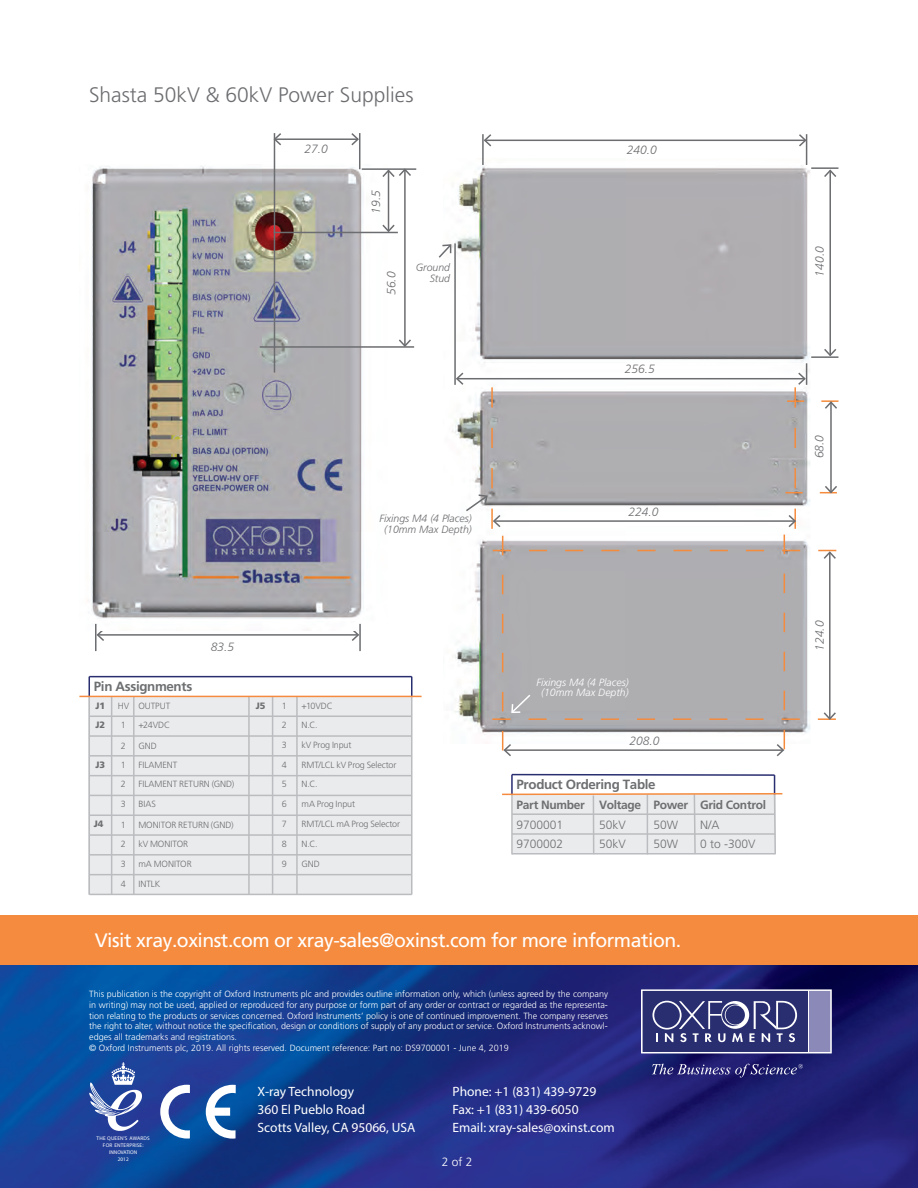
<style>
.page{position:relative;width:918px;height:1188px;background:#fff}
.page>*{position:absolute;margin:0;border:0;box-sizing:border-box;transform-origin:0 0}
.t1{font:300 21px "Frutiger";color:#6c6d70}
.t2{font:19.35px "Frutiger";letter-spacing:-.025em;color:#fff}
.t3{font:13.5px/18px "Myriad Pro";color:#fff}
.t4{font:700 13.35px "Frutiger";letter-spacing:-.025em;color:#6d6f71}
.t5{font:italic 300 12px "Frutiger";color:#6c6d70}
.t6{font:300 12px/18.1px "Frutiger";color:#6d6f71}
.t7{font:700 12px "Frutiger";letter-spacing:-.025em;color:#6d6f71}
.t8{font:300 12px "Frutiger";color:#fff}
.t9{font:italic 300 10.5px/10.5px "Frutiger";color:#6c6d70;text-align:right}
.t10{font:italic 300 10.5px/10.5px "Frutiger";color:#fff;text-align:center}
.t11{font:900 9.15px "Frutiger";color:#6d6f71}
.t12{font:300 9px/10.8px "Frutiger";color:#fff}
.t13{font:300 9px/19.4px "Frutiger";letter-spacing:-.01em;color:#6d6f71}
.t14{font:5.25px/7.2px "Myriad";letter-spacing:.03em;color:#fff;text-align:center}
</style>
<div class="page">
<img style="left:0;top:965px;width:918px;height:223px">
<div style="left:0;top:915px;width:918px;height:50px;background:#f58b3e"></div>
<div style="left:642px;top:990px;width:166px;height:63px;background:#292e70"></div>
<div style="left:810px;top:990px;width:21px;height:63px;background:#8b89b7"></div>
<svg style="left:652px;top:1001px;width:145px;height:41px"></svg>
<svg style="left:652px;top:1064px;width:151px;height:14px;background:#403e83"></svg>
<div style="left:641px;top:989px;width:191px;height:64px;border:2px solid #fff"></div>
<div style="left:89px;top:697px;width:323px;height:197px;background:#eaebec"></div>
<hr style="left:89px;top:676px;width:323px;height:1px;background:#292e70">
<hr style="left:89px;top:874px;width:323px;height:1px;background:#bbbcbf">
<hr style="left:89px;top:854px;width:323px;height:2px;background:#bbbcbf">
<hr style="left:89px;top:834px;width:323px;height:2px;background:#bbbcbf">
<hr style="left:89px;top:815px;width:323px;height:1px;background:#bbbcbf">
<hr style="left:89px;top:795px;width:323px;height:1px;background:#bbbcbf">
<hr style="left:89px;top:775px;width:323px;height:1px;background:#bbbcbf">
<hr style="left:89px;top:755px;width:323px;height:2px;background:#bbbcbf">
<hr style="left:89px;top:735px;width:323px;height:2px;background:#bbbcbf">
<hr style="left:89px;top:716px;width:323px;height:1px;background:#bbbcbf">
<hr style="left:89px;top:894px;width:323px;height:1px;background:#bbbcbf">
<hr style="left:89px;top:696px;width:1px;height:198px;background:#bbbcbf">
<svg style="left:89px;top:677px;width:1px;height:19px"></svg>
<hr style="left:296px;top:696px;width:2px;height:198px;background:#bbbcbf">
<hr style="left:272px;top:696px;width:1px;height:198px;background:#bbbcbf">
<hr style="left:248px;top:696px;width:2px;height:198px;background:#bbbcbf">
<hr style="left:133px;top:696px;width:2px;height:198px;background:#bbbcbf">
<hr style="left:111px;top:696px;width:1px;height:198px;background:#bbbcbf">
<hr style="left:411px;top:696px;width:2px;height:198px;background:#bbbcbf">
<svg style="left:411px;top:677px;width:2px;height:19px"></svg>
<hr style="left:79px;top:696px;width:343px;height:1px;background:#f58b3e">
<svg style="left:89px;top:1062px;width:53px;height:69px;background:#5471b3"></svg>
<svg style="left:206px;top:1085px;width:30px;height:54px"></svg>
<svg style="left:160px;top:1085px;width:30px;height:54px"></svg>
<img style="left:452px;top:159px;width:358px;height:574px">
<hr style="left:98px;top:634px;width:260px;height:2px;background:#6c6d70">
<svg style="left:97px;top:631px;width:9px;height:10px"></svg>
<svg style="left:350px;top:631px;width:9px;height:10px"></svg>
<img style="left:91px;top:165px;width:297px;height:459px">
<hr style="left:260px;top:346px;width:154px;height:2px;background:#6c6d70">
<hr style="left:404px;top:169px;width:2px;height:177px;background:#6c6d70">
<svg style="left:397px;top:338px;width:16px;height:10px"></svg>
<hr style="left:362px;top:168px;width:54px;height:2px;background:#6c6d70">
<hr style="left:388px;top:171px;width:1px;height:60px;background:#6c6d70">
<svg style="left:381px;top:167px;width:32px;height:12px"></svg>
<svg style="left:381px;top:223px;width:15px;height:9px"></svg>
<hr style="left:274px;top:232px;width:124px;height:1px;background:#6c6d70">
<hr style="left:275px;top:138px;width:83px;height:2px;background:#6c6d70">
<svg style="left:273px;top:133px;width:10px;height:14px"></svg>
<svg style="left:350px;top:133px;width:9px;height:13px"></svg>
<hr style="left:274px;top:133px;width:1px;height:240px;background:#6c6d70">
<hr style="left:359px;top:133px;width:1px;height:36px;background:#6c6d70">
<hr style="left:95px;top:624px;width:2px;height:27px;background:#6c6d70">
<hr style="left:359px;top:624px;width:2px;height:27px;background:#6c6d70">
<hr style="left:829px;top:171px;width:2px;height:184px;background:#6c6d70">
<svg style="left:824px;top:169px;width:13px;height:10px"></svg>
<hr style="left:485px;top:140px;width:320px;height:1px;background:#6c6d70">
<svg style="left:484px;top:134px;width:9px;height:13px"></svg>
<svg style="left:797px;top:134px;width:11px;height:14px"></svg>
<hr style="left:457px;top:378px;width:348px;height:1px;background:#6c6d70">
<hr style="left:811px;top:167px;width:27px;height:2px;background:#6c6d70">
<hr style="left:806px;top:134px;width:1px;height:31px;background:#6c6d70">
<hr style="left:454px;top:243px;width:2px;height:142px;background:#6c6d70">
<hr style="left:494px;top:520px;width:301px;height:2px;background:#6c6d70">
<svg style="left:786px;top:347px;width:53px;height:182px"></svg>
<svg style="left:438px;top:243px;width:15px;height:16px"></svg>
<svg style="left:455px;top:371px;width:47px;height:158px"></svg>
<svg style="left:492px;top:535px;width:345px;height:222px"></svg>
<hr style="left:482px;top:134px;width:2px;height:31px;background:#6c6d70">
<svg style="left:502px;top:773px;width:281px;height:82px"></svg>
<h1 class="t1" style="left:89px;top:83px;width:326px">Shasta 50kV &amp; 60kV Power Supplies</h1>
<h3 class="t5" style="left:304px;top:142px;width:25px">27.0</h3>
<h3 class="t5" style="left:369px;top:214px;width:25px;rotate:-90deg">19.5</h3>
<h3 class="t5" style="left:385px;top:295px;width:25px;rotate:-90deg">56.0</h3>
<p class="t9" style="left:416px;top:262px;width:36px">Ground<br>Stud</p>
<h3 class="t5" style="left:627px;top:143px;width:32px">240.0</h3>
<h3 class="t5" style="left:625px;top:362px;width:32px">256.5</h3>
<p class="t9" style="left:380px;top:513px;width:94px;text-align:center">Fixings M4 (4 Places) (10mm Max Depth)</p>
<h3 class="t5" style="left:629px;top:505px;width:32px">224.0</h3>
<h3 class="t5" style="left:211px;top:640px;width:25px">83.5</h3>
<h3 class="t4" style="left:94px;top:678px;width:100px">Pin Assignments</h3>
<p class="t11" style="left:95px;top:700px;width:11px">J1</p>
<p class="t11" style="left:256px;top:700px;width:11px">J5</p>
<p class="t11" style="left:95px;top:719px;width:11px">J2</p>
<p class="t11" style="left:95px;top:759px;width:11px">J3</p>
<p class="t13" style="left:118px;top:696px;width:54px">HV OUTPUT</p>
<p class="t13" style="left:282px;top:697px;width:7px;line-height:18.9px">1<br>2</p>
<p class="t13" style="left:282px;top:735px;width:7px;line-height:19.8px">3<br>4</p>
<p class="t13" style="left:282px;top:775px;width:7px">5</p>
<p class="t13" style="left:282px;top:795px;width:7px">6</p>
<p class="t13" style="left:282px;top:814px;width:7px">7</p>
<p class="t13" style="left:282px;top:834px;width:7px">8</p>
<p class="t13" style="left:282px;top:854px;width:7px">9</p>
<p class="t13" style="left:121px;top:715px;width:7px">1</p>
<p class="t13" style="left:138px;top:715px;width:33px">+24VDC</p>
<p class="t13" style="left:138px;top:736px;width:98px">GND<br>FILAMENT<br>FILAMENT RETURN (GND)</p>
<p class="t13" style="left:138px;top:795px;width:19px">BIAS</p>
<p class="t13" style="left:138px;top:815px;width:97px">MONITOR RETURN (GND) kV MONITOR</p>
<p class="t13" style="left:138px;top:854px;width:55px">mA MONITOR</p>
<p class="t13" style="left:138px;top:874px;width:23px">INTLK</p>
<p class="t13" style="left:121px;top:736px;width:7px;text-align:justify">2<br>1<br>2</p>
<p class="t13" style="left:121px;top:795px;width:7px">3</p>
<p class="t13" style="left:121px;top:815px;width:7px">1<br>2</p>
<p class="t13" style="left:121px;top:854px;width:7px">3</p>
<p class="t13" style="left:121px;top:874px;width:7px">4</p>
<p class="t11" style="left:94px;top:818px;width:11px">J4</p>
<p class="t13" style="left:302px;top:697px;width:33px;line-height:18.9px">+10VDC<br>N.C.</p>
<p class="t13" style="left:302px;top:735px;width:96px;line-height:19.8px">kV Prog Input<br>RMT/LCL kV Prog Selector</p>
<p class="t13" style="left:302px;top:775px;width:18px">N.C.</p>
<p class="t13" style="left:302px;top:795px;width:55px">mA Prog Input</p>
<p class="t13" style="left:302px;top:814px;width:100px">RMT/LCL mA Prog Selector</p>
<p class="t13" style="left:302px;top:834px;width:18px">N.C.</p>
<p class="t13" style="left:302px;top:854px;width:20px">GND</p>
<p class="t10" style="left:536px;top:677px;width:94px">Fixings M4 (4 Places) (10mm Max Depth)</p>
<h3 class="t5" style="left:629px;top:734px;width:32px">208.0</h3>
<h3 class="t4" style="left:517px;top:776px;width:141px">Product Ordering Table</h3>
<h3 class="t7" style="left:517px;top:797px;width:173px">Part Number Voltage Power</h3>
<h3 class="t6" style="left:517px;top:816px;width:48px">9700001<br>9700002</h3>
<h3 class="t6" style="left:599px;top:816px;width:28px">50kV<br>50kV</h3>
<h3 class="t6" style="left:653px;top:816px;width:26px">50W<br>50W</h3>
<h3 class="t7" style="left:700px;top:797px;width:68px">Grid Control</h3>
<h3 class="t6" style="left:700px;top:816px;width:57px;line-height:19px">N/A<br>0 to -300V</h3>
<h2 class="t2" style="left:95px;top:929px;width:588px">Visit xray.oxinst.com or xray-sales@oxinst.com for more information.</h2>
<p class="t12" style="left:89px;top:989px;width:520px">This publication is the copyright of Oxford Instruments plc and provides outline information only, which (unless agreed by the company in writing) may not be used, applied or reproduced for any purpose or form part of any order or contract or regarded as the representa&shy;tion relating to the products or services concerned. Oxford Instruments’ policy is one of continued improvement. The company reserves the right to alter, without notice the specification, design or conditions of supply of any product or service. Oxford Instruments acknowl&shy;edges all trademarks and registrations.<br>© Oxford Instruments plc, 2019. All rights reserved. Document reference: Part no: DS9700001 - June 4, 2019</p>
<p class="t14" style="left:97px;top:1134px;width:55px">THE QUEEN'S AWARDS<br>FOR ENTERPRISE:<br>INNOVATION<br>2012</p>
<h3 class="t3" style="left:258px;top:1082px;width:159px">X-ray Technology<br>360 El Pueblo Road<br>Scotts Valley, CA 95066, USA</h3>
<h3 class="t3" style="left:453px;top:1082px;width:164px">Phone: +1 (831) 439-9729<br>Fax: +1 (831) 439-6050<br>Email: xray-sales@oxinst.com</h3>
<h3 class="t8" style="left:442px;top:1155px;width:32px">2 of 2</h3>
<h3 class="t5" style="left:813px;top:277px;width:32px;rotate:-90deg">140.0</h3>
<h3 class="t5" style="left:813px;top:458px;width:25px;rotate:-90deg">68.0</h3>
<h3 class="t5" style="left:813px;top:651px;width:32px;rotate:-90deg">124.0</h3>
</div>
